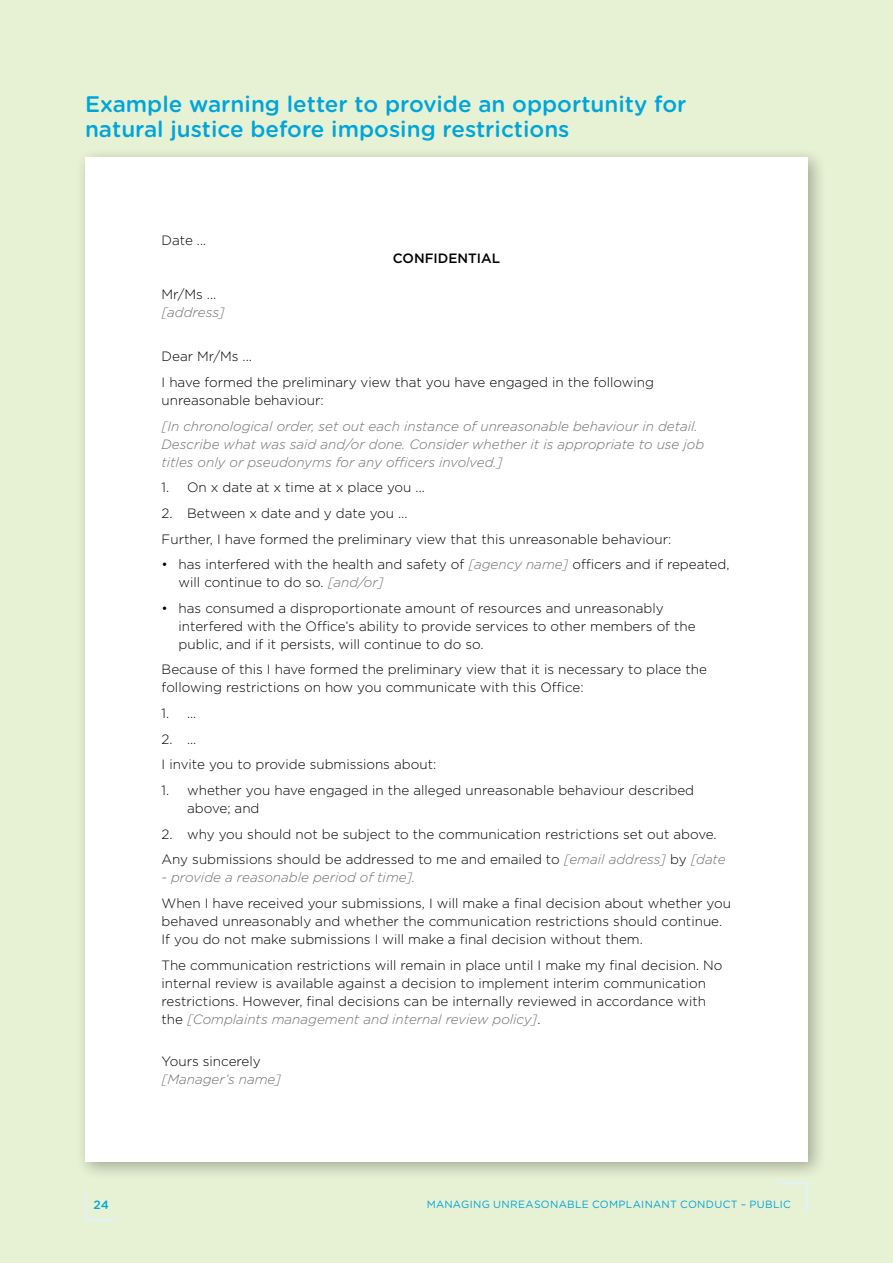
<style>
.page{position:relative;width:893px;height:1263px;background:#e7f1d4}
.page>*{position:absolute;margin:0;border:0;box-sizing:border-box;transform-origin:0 0}
.Sub-heading{font:500 22.5px/25.5px "Gotham Rounded";color:#00a5da}
.body_text{font:300 13.5px/18px "Gotham";color:#000}
.body_text-2{font:italic 300 13.5px/18px "Gotham";color:#6d6e71}
.body_text_roman_numeral_list{font:300 13.5px/18px "Gotham";color:#000}
.body_text-3{font:500 13.5px "Gotham";color:#000}
.t1{font:500 12px "Gotham Rounded";color:#00a5da}
.t2{font:10.5px "Gotham Rounded";letter-spacing:.03em;color:#00a5da}
.s1{font-style:normal;color:#000}
.s2{font-style:italic;color:#6d6e71}
</style>
<div class="page">
<div style="left:75px;top:147px;width:752px;height:1034px;background:#000;opacity:.3"></div>
<div style="left:85px;top:157px;width:723px;height:1005px;background:#fff"></div>
<svg style="left:777px;top:1182px;width:31px;height:30px"></svg>
<svg style="left:85px;top:1191px;width:31px;height:30px"></svg>
<p class="Sub-heading" style="left:85px;top:90px;width:603px">Example warning letter to provide an opportunity for natural justice before imposing restrictions</p>
<p class="body_text" style="left:162px;top:231px;width:46px">Date ...</p>
<p class="body_text-3" style="left:393px;top:249px;width:109px">CONFIDENTIAL</p>
<p class="body_text-2" style="left:162px;top:285px;width:65px"><span class="s1">Mr/Ms ... </span>[address]</p>
<p class="body_text" style="left:162px;top:347px;width:92px">Dear Mr/Ms ...</p>
<p class="body_text" style="left:162px;top:373px;width:494px">I have formed the preliminary view that you have engaged in the following unreasonable behaviour:</p>
<p class="body_text-2" style="left:162px;top:416px;width:544px">[In chronological order, set out each instance of unreasonable behaviour in detail.<br>Describe what was said and/or done. Consider whether it is appropriate to use job titles only or pseudonyms for any officers involved.]</p>
<p class="body_text_roman_numeral_list" style="left:162px;top:478px;width:265px">1. On x date at x time at x place you ...</p>
<p class="body_text_roman_numeral_list" style="left:162px;top:504px;width:247px">2. Between x date and y date you ...</p>
<p class="body_text" style="left:162px;top:529px;width:511px">Further, I have formed the preliminary view that this unreasonable behaviour:</p>
<p class="body_text" style="left:179px;top:555px;width:552px;text-indent:-17px">• has interfered with the health and safety of <span class="s2">[agency name]</span> officers and if repeated, will continue to do so. <span class="s2">[and/or]</span></p>
<p class="body_text" style="left:179px;top:599px;width:519px;text-indent:-17px">• has consumed a disproportionate amount of resources and unreasonably interfered with the Office’s ability to provide services to other members of the public, and if it persists, will continue to do so.</p>
<p class="body_text" style="left:162px;top:660px;width:547px">Because of this I have formed the preliminary view that it is necessary to place the following restrictions on how you communicate with this Office:</p>
<p class="body_text_roman_numeral_list" style="left:162px;top:704px;width:36px">1. ...</p>
<p class="body_text_roman_numeral_list" style="left:162px;top:730px;width:36px">2. ...</p>
<p class="body_text" style="left:162px;top:755px;width:276px">I invite you to provide submissions about:</p>
<p class="body_text_roman_numeral_list" style="left:187px;top:781px;width:509px;text-indent:-26px">1. whether you have engaged in the alleged unreasonable behaviour described above; and</p>
<p class="body_text_roman_numeral_list" style="left:162px;top:825px;width:557px">2. why you should not be subject to the communication restrictions set out above.</p>
<p class="body_text" style="left:162px;top:850px;width:566px">Any submissions should be addressed to me and emailed to <span class="s2">[email address]</span> by <span class="s2">[date</span></p>
<p class="body_text-2" style="left:162px;top:868px;width:255px">- provide a reasonable period of time].</p>
<p class="body_text" style="left:162px;top:894px;width:571px">When I have received your submissions, I will make a final decision about whether you behaved unreasonably and whether the communication restrictions should continue.<br>If you do not make submissions I will make a final decision without them.</p>
<p class="body_text" style="left:162px;top:955px;width:562px">The communication restrictions will remain in place until I make my final decision. No internal review is available against a decision to implement interim communication restrictions. However, final decisions can be internally reviewed in accordance with the <span class="s2">[Complaints management and internal review policy]</span>.</p>
<p class="body_text-2" style="left:162px;top:1052px;width:121px"><span class="s1">Yours sincerely </span>[Manager’s name]</p>
<p class="t1" style="left:94px;top:1196px;width:17px">24</p>
<p class="t2" style="left:427px;top:1197px;width:366px">MANAGING UNREASONABLE COMPLAINANT CONDUCT – PUBLIC</p>
</div>
